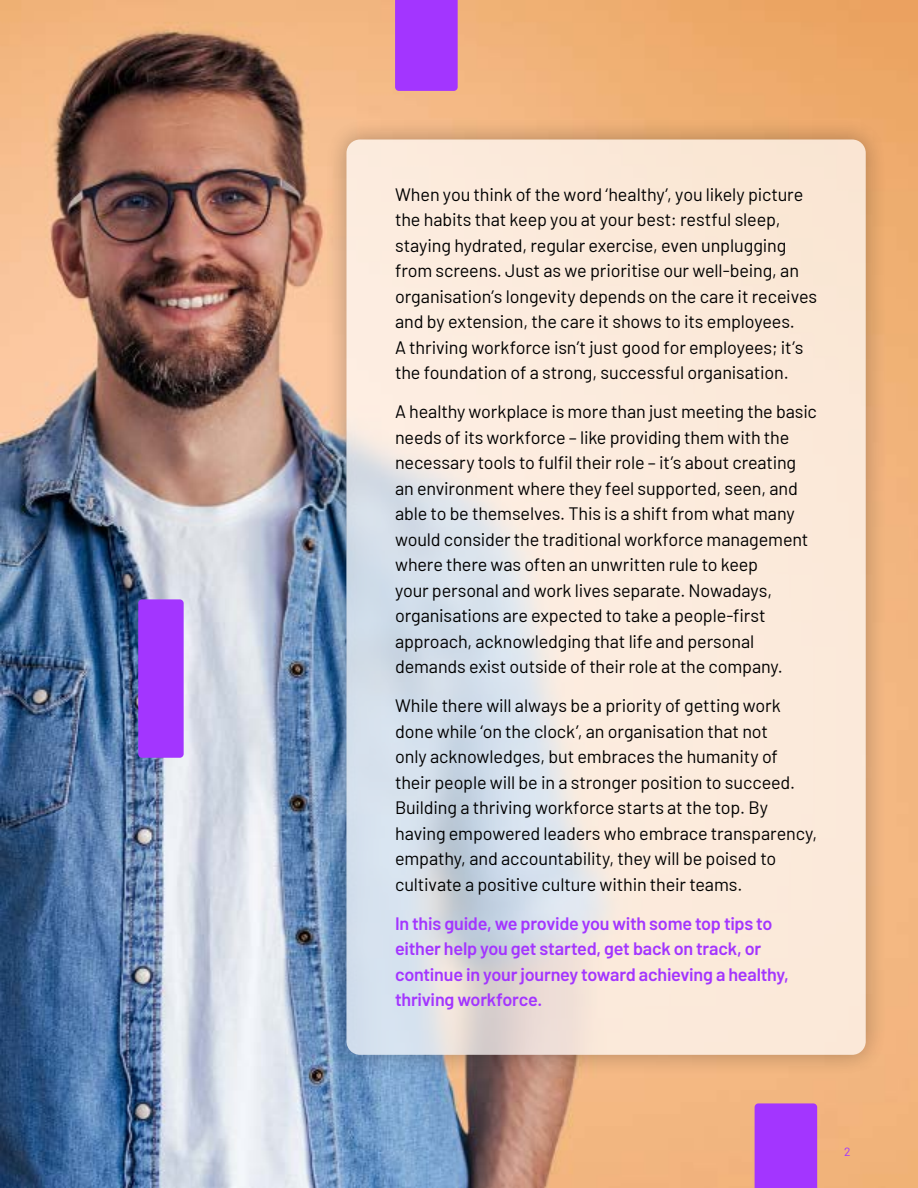
<style>
.page{position:relative;width:918px;height:1188px;background:#fff}
.page>*{position:absolute;margin:0;border:0;box-sizing:border-box;transform-origin:0 0}
.Body_Text{font:18px/25.5px "Barlow";letter-spacing:-.01em;color:#000}
.Body_Text-2{font:600 18px/25.5px "Barlow";letter-spacing:-.015em;color:#a335ff}
.t1{font:12px "Barlow";color:#a335ff}
</style>
<div class="page">
<img style="left:0;top:0;width:918px;height:1188px">
<div style="left:395px;top:0;width:63px;height:91px;background:#a335ff"></div>
<div style="left:755px;top:1103px;width:62px;height:85px;background:#a335ff"></div>
<div style="left:138px;top:599px;width:46px;height:159px;background:#a335ff;border-radius:4px"></div>
<div style="left:324px;top:117px;width:564px;height:960px;background:#000;opacity:.4"></div>
<svg style="left:346px;top:140px;width:520px;height:915px;background:#f1e6de"></svg>
<p class="Body_Text" style="left:395px;top:180px;width:424px">When you think of the word ‘healthy’, you likely picture the habits that keep you at your best: restful sleep, staying hydrated, regular exercise, even unplugging from screens. Just as we prioritise our well-being, an organisation’s longevity depends on the care it receives and by extension, the care it shows to its employees.<br>A thriving workforce isn’t just good for employees; it’s the foundation of a strong, successful organisation.</p>
<p class="Body_Text" style="left:395px;top:398px;width:423px">A healthy workplace is more than just meeting the basic needs of its workforce – like providing them with the necessary tools to fulfil their role – it’s about creating an environment where they feel supported, seen, and able to be themselves. This is a shift from what many would consider the traditional workforce management where there was often an unwritten rule to keep<br>your personal and work lives separate. Nowadays, organisations are expected to take a people-first approach, acknowledging that life and personal demands exist outside of their role at the company.</p>
<p class="Body_Text" style="left:395px;top:692px;width:424px">While there will always be a priority of getting work done while ‘on the clock’, an organisation that not<br>only acknowledges, but embraces the humanity of their people will be in a stronger position to succeed.<br>Building a thriving workforce starts at the top. By having empowered leaders who embrace transparency, empathy, and accountability, they will be poised to cultivate a positive culture within their teams.</p>
<p class="Body_Text-2" style="left:395px;top:909px;width:395px">In this guide, we provide you with some top tips to either help you get started, get back on track, or continue in your journey toward achieving a healthy, thriving workforce.</p>
<p class="t1" style="left:844px;top:1143px;width:8px">2</p>
</div>
